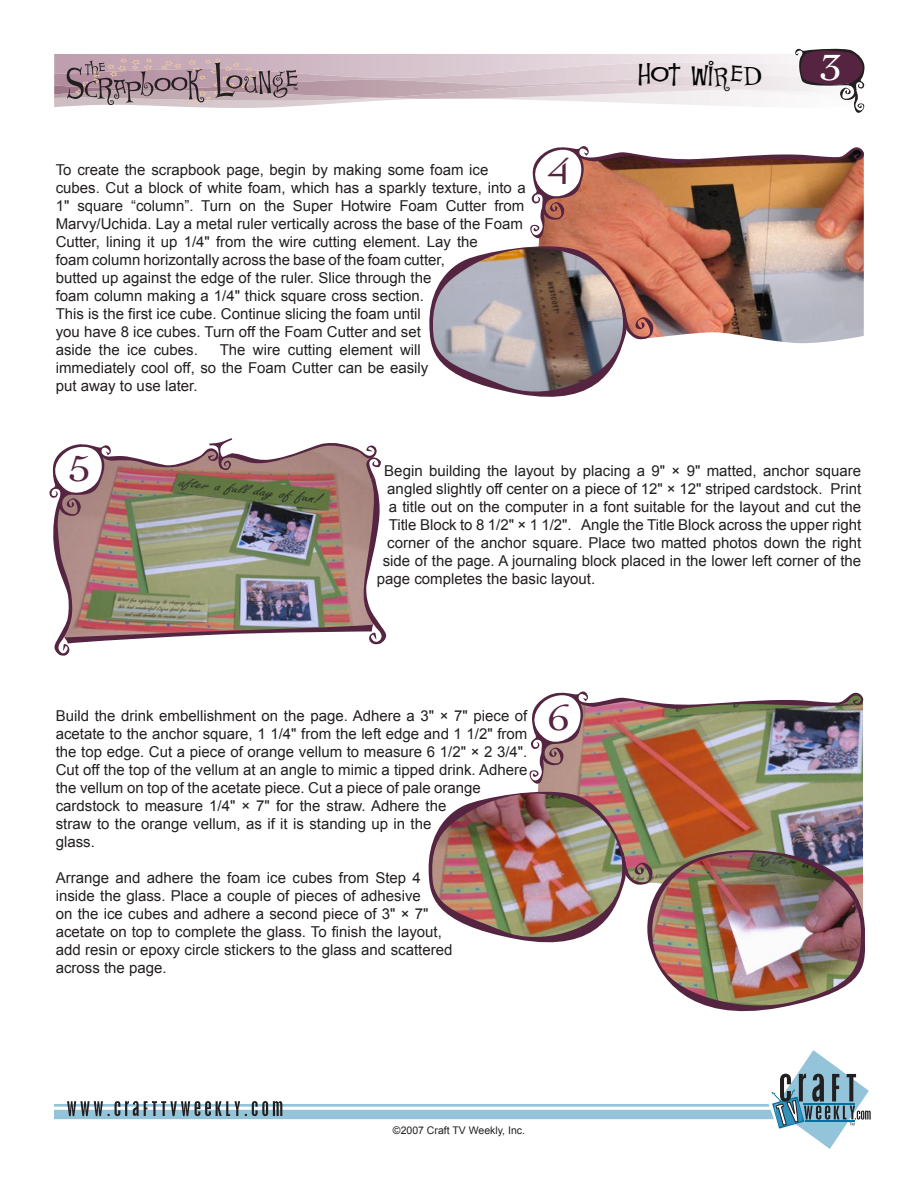
<style>
.page{position:relative;width:918px;height:1188px;background:#fff}
.page>*{position:absolute;margin:0;border:0;box-sizing:border-box;transform-origin:0 0}
.t1{font:38.25px "Cochin";color:#552440;scale:1.18 1}
.t2{font:38.25px "Cochin";color:#fff;scale:1.18 1}
.t3{font:36px "Scrapbook Lounge";color:#040503}
.DG_Step_Text{font:15px/18px "Arial";color:#231f20}
.t4{font:10.5px "Arial";color:#231f20}
</style>
<div class="page">
<svg style="left:54px;top:1050px;width:817px;height:99px"></svg>
<svg style="left:54px;top:48px;width:811px;height:65px"></svg>
<img style="left:429px;top:146px;width:435px;height:251px">
<img style="left:49px;top:438px;width:338px;height:218px">
<img style="left:428px;top:691px;width:438px;height:321px">
<p class="DG_Step_Text" style="left:56px;top:161px;width:472px">To create the scrapbook page, begin by making some foam ice cubes. Cut a block of white foam, which has a sparkly texture, into a</p>
<p class="t1" style="left:548px;top:150px;width:21px">4</p>
<p class="DG_Step_Text" style="left:56px;top:197px;width:470px">1" square “column”. Turn on the Super Hotwire Foam Cutter from Marvy/Uchida. Lay a metal ruler vertically across the base of the Foam Cutter, lining it up 1/4" from the wire cutting element. Lay the<br>foam column horizontally across the base of the foam cutter,<br>butted up against the edge of the ruler. Slice through the<br>foam column making a 1/4" thick square cross section.<br>This is the first ice cube. Continue slicing the foam until<br>you have 8 ice cubes. Turn off the Foam Cutter and set<br>aside the ice cubes.</p>
<p class="DG_Step_Text" style="left:56px;top:341px;width:374px;text-indent:164px">The wire cutting element will immediately cool off, so the Foam Cutter can be easily put away to use later.</p>
<h2 class="t3" style="left:638px;top:54px;width:125px">Hot Wired</h2>
<p class="t2" style="left:820px;top:45px;width:21px">3</p>
<p class="t1" style="left:69px;top:447px;width:21px">5</p>
<p class="DG_Step_Text" style="left:384px;top:462px;width:282px">Begin building the layout by placing a 9"</p>
<p class="DG_Step_Text" style="left:687px;top:462px;width:176px">9" matted, anchor square</p>
<p class="DG_Step_Text" style="left:387px;top:480px;width:475px">angled slightly off center on a piece of 12" 12" striped cardstock. Print</p>
<p class="DG_Step_Text" style="left:389px;top:498px;width:474px">a title out on the computer in a font suitable for the layout and cut the</p>
<p class="DG_Step_Text" style="left:389px;top:516px;width:474px">Title Block to 8 1/2" 1 1/2". Angle the Title Block across the upper right</p>
<p class="DG_Step_Text" style="left:387px;top:534px;width:475px">corner of the anchor square. Place two matted photos down the right</p>
<p class="DG_Step_Text" style="left:383px;top:552px;width:480px">side of the page. A journaling block placed in the lower left corner of the</p>
<p class="DG_Step_Text" style="left:377px;top:570px;width:220px">page completes the basic layout.</p>
<p class="DG_Step_Text" style="left:56px;top:706px;width:473px;text-align:right">7" piece of<br>acetate to the anchor square, 1 1/4" from the left edge and 1 1/2" from</p>
<p class="t1" style="left:548px;top:696px;width:21px">6</p>
<p class="DG_Step_Text" style="left:56px;top:742px;width:473px">the top edge. Cut a piece of orange vellum to measure 6 1/2" 2 3/4".<br>Cut off the top of the vellum at an angle to mimic a tipped drink. Adhere the vellum on top of the acetate piece. Cut a piece of pale orange cardstock to measure 1/4"</p>
<p class="DG_Step_Text" style="left:56px;top:706px;width:380px">Build the drink embellishment on the page. Adhere a 3"</p>
<p class="DG_Step_Text" style="left:56px;top:796px;width:392px;text-indent:201px">7" for the straw. Adhere the straw to the orange vellum, as if it is standing up in the glass.</p>
<p class="DG_Step_Text" style="left:56px;top:868px;width:367px;text-align:justify">Arrange and adhere the foam ice cubes from Step 4 inside the glass. Place a couple of pieces of adhesive on the ice cubes and adhere a second piece of 3"</p>
<p class="DG_Step_Text" style="left:56px;top:904px;width:398px;text-indent:359px">7" acetate on top to complete the glass. To finish the layout, add resin or epoxy circle stickers to the glass and scattered across the page.</p>
<p class="t4" style="left:393px;top:1124px;width:134px">©2007 Craft TV Weekly, Inc.</p>
</div>
